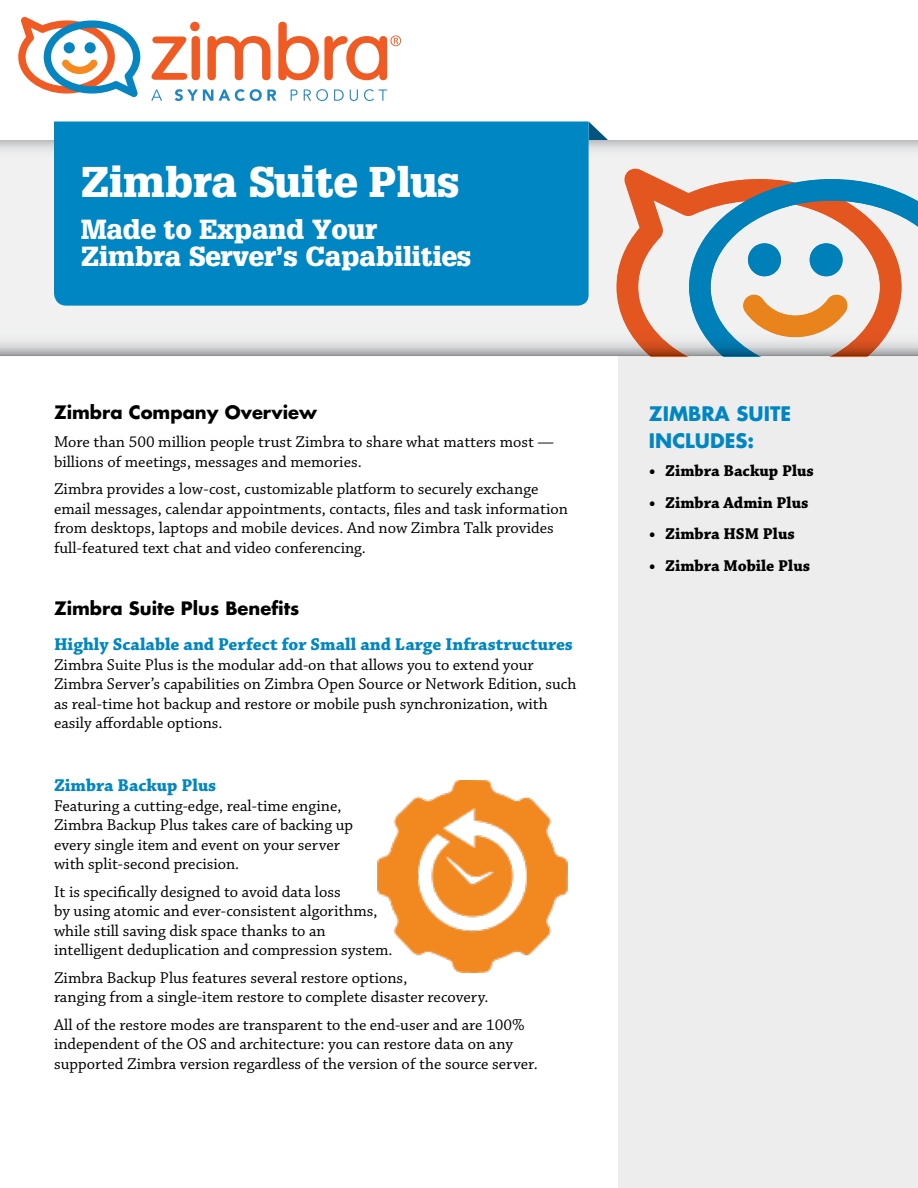
<style>
.page{position:relative;width:918px;height:1188px;background:#fff}
.page>*{position:absolute;margin:0;border:0;box-sizing:border-box;transform-origin:0 0}
.t1{font:900 42px "Glypha";color:#fff}
.t2{font:900 27px/27px "Glypha";color:#fff}
.t3{font:700 19.5px/27px "Futura";color:#0086c2}
.t4{font:700 18px "Chaparral Pro";color:#0086c2}
.t5{font:700 18px "Futura";color:#000}
.t6{font:16.5px/19.5px "Chaparral Pro";color:#000}
.t7{font:700 16.5px "Chaparral Pro";color:#000}
</style>
<div class="page">
<svg style="left:589px;top:122px;width:19px;height:18px"></svg>
<div style="left:618px;top:355px;width:300px;height:833px;background:#ededee"></div>
<svg style="left:0;top:140px;width:918px;height:216px"></svg>
<svg style="left:617px;top:169px;width:285px;height:187px"></svg>
<svg style="left:689px;top:179px;width:229px;height:177px"></svg>
<div style="left:54px;top:122px;width:535px;height:184px;background:#0086c2"></div>
<svg style="left:152px;top:37px;width:35px;height:43px"></svg>
<div style="left:192px;top:36px;width:8px;height:44px;background:#f05b24;border-radius:4px"></div>
<svg style="left:207px;top:36px;width:63px;height:44px"></svg>
<svg style="left:278px;top:22px;width:123px;height:58px"></svg>
<div style="left:190px;top:22px;width:10px;height:9px;background:#f05b24;border-radius:50%"></div>
<svg style="left:18px;top:17px;width:122px;height:80px"></svg>
<svg style="left:151px;top:89px;width:11px;height:12px"></svg>
<svg style="left:175px;top:89px;width:38px;height:12px"></svg>
<svg style="left:219px;top:89px;width:57px;height:12px"></svg>
<svg style="left:291px;top:89px;width:7px;height:12px"></svg>
<svg style="left:304px;top:89px;width:24px;height:12px"></svg>
<svg style="left:334px;top:89px;width:10px;height:12px"></svg>
<svg style="left:350px;top:89px;width:8px;height:12px"></svg>
<svg style="left:364px;top:89px;width:23px;height:12px"></svg>
<img style="left:377px;top:780px;width:191px;height:192px">
<h1 class="t1" style="left:81px;top:156px;width:380px">Zimbra Suite Plus</h1>
<h2 class="t2" style="left:81px;top:215px;width:392px">Made to Expand Your<br>Zimbra Server’s Capabilities</h2>
<p class="t5" style="left:54px;top:400px;width:265px">Zimbra Company Overview</p>
<p class="t6" style="left:54px;top:433px;width:502px">More than 500 million people trust Zimbra to share what matters most — billions of meetings, messages and memories.</p>
<p class="t6" style="left:54px;top:480px;width:515px">Zimbra provides a low-cost, customizable platform to securely exchange email messages, calendar appointments, contacts, files and task information from desktops, laptops and mobile devices. And now Zimbra Talk provides full-featured text chat and video conferencing.</p>
<p class="t5" style="left:54px;top:596px;width:247px">Zimbra Suite Plus Benefits</p>
<p class="t4" style="left:54px;top:634px;width:521px">Highly Scalable and Perfect for Small and Large Infrastructures</p>
<p class="t6" style="left:54px;top:656px;width:524px">Zimbra Suite Plus is the modular add-on that allows you to extend your Zimbra Server’s capabilities on Zimbra Open Source or Network Edition, such as real-time hot backup and restore or mobile push synchronization, with easily affordable options.</p>
<p class="t4" style="left:54px;top:775px;width:164px">Zimbra Backup Plus</p>
<p class="t6" style="left:54px;top:796px;width:301px">Featuring a cutting-edge, real-time engine, Zimbra Backup Plus takes care of backing up every single item and event on your server with split-second precision.</p>
<p class="t6" style="left:54px;top:882px;width:340px">It is specifically designed to avoid data loss<br>by using atomic and ever-consistent algorithms, while still saving disk space thanks to an intelligent deduplication and compression system.</p>
<p class="t6" style="left:54px;top:969px;width:436px">Zimbra Backup Plus features several restore options,<br>ranging from a single-item restore to complete disaster recovery.</p>
<p class="t6" style="left:54px;top:1016px;width:485px">All of the restore modes are transparent to the end-user and are 100% independent of the OS and architecture: you can restore data on any supported Zimbra version regardless of the version of the source server.</p>
<p class="t3" style="left:649px;top:399px;width:144px">ZIMBRA SUITE<br>INCLUDES:</p>
<p class="t7" style="left:649px;top:462px;width:167px">• Zimbra Backup Plus</p>
<p class="t7" style="left:649px;top:493px;width:161px">• Zimbra Admin Plus</p>
<p class="t7" style="left:649px;top:525px;width:147px">• Zimbra HSM Plus</p>
<p class="t7" style="left:649px;top:556px;width:163px">• Zimbra Mobile Plus</p>
</div>
